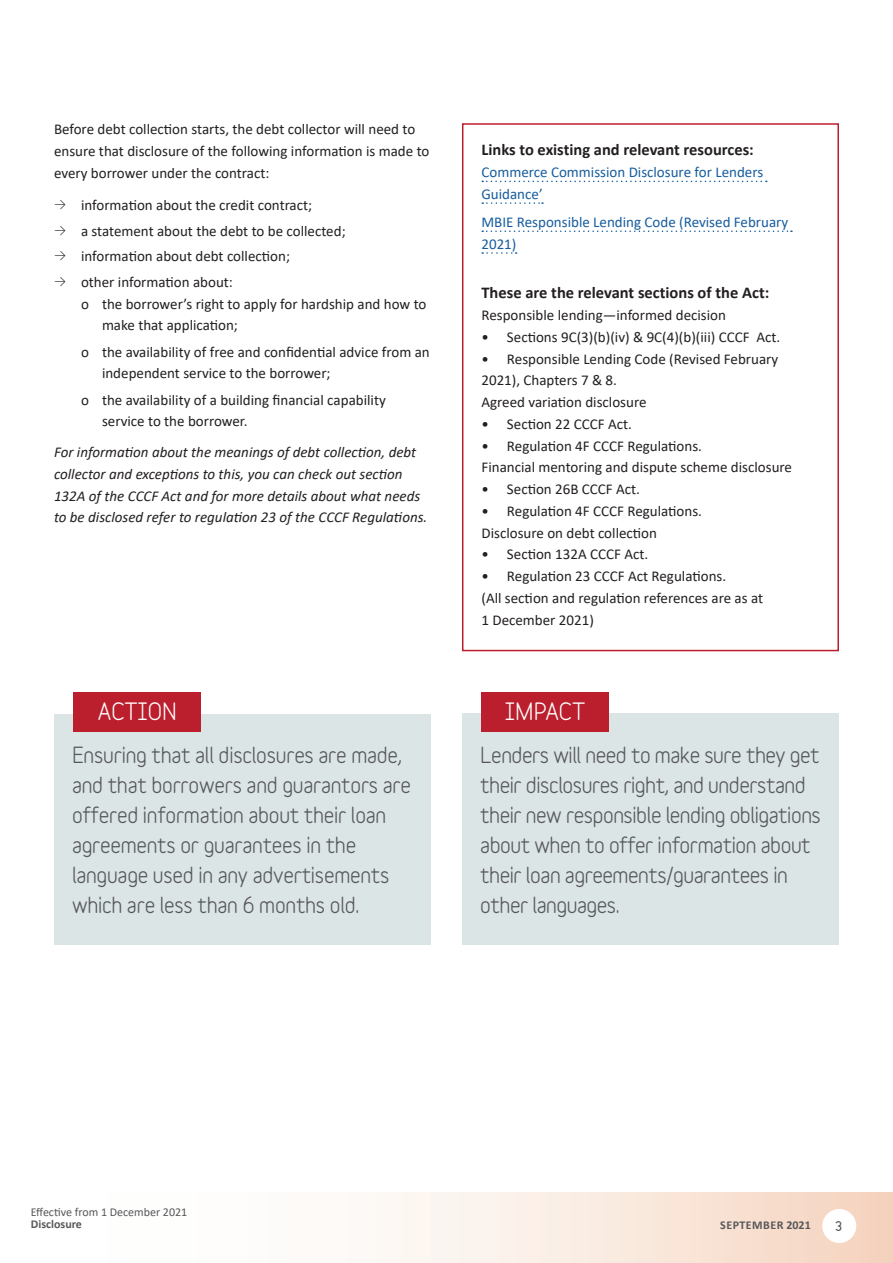
<style>
.page{position:relative;width:893px;height:1263px;background:#fff}
.page>*{position:absolute;margin:0;border:0;box-sizing:border-box;transform-origin:0 0}
.t1{font:700 22.5px "Variable";color:#fff}
.body_intro{font:700 21px/30px "Variable";letter-spacing:-.02em;color:#57585a}
.example_heading{font:700 16.5px "Calibri";color:#231f20}
.example_body{font:15px/21.8px "Calibri";color:#231f20}
.body{font:15px/21.8px "Calibri";color:#231f20}
.body_indent{font:15px/21.8px "Calibri";color:#231f20}
.body-2{font:italic 15px/21.8px "Calibri";color:#231f20}
.example_body-2{font:15px/21.8px "Calibri";color:#175d9e}
.t2{font:12px "Calibri";color:#57585a}
.t3{font:700 12px "Calibri";letter-spacing:.04em;color:#57585a}
.t4{font:700 12px "Calibri";color:#57585a}
.t5{font:900 12px "Variable";color:#57585a}
.s1{font-family:"Variable"}
</style>
<div class="page">
<svg style="left:377px;top:1193px;width:516px;height:70px"></svg>
<div style="left:822px;top:1209px;width:34px;height:34px;background:#fff;border-radius:50%"></div>
<div style="left:462px;top:714px;width:377px;height:231px;background:#dbe5e6"></div>
<div style="left:54px;top:714px;width:377px;height:231px;background:#dbe5e6"></div>
<div style="left:481px;top:692px;width:128px;height:39px;background:#bb1f2e"></div>
<div style="left:74px;top:692px;width:127px;height:39px;background:#bb1f2e"></div>
<svg style="left:482px;top:181px;width:285px;height:1px"></svg>
<svg style="left:482px;top:202px;width:61px;height:2px"></svg>
<svg style="left:482px;top:230px;width:310px;height:2px"></svg>
<svg style="left:482px;top:252px;width:35px;height:2px"></svg>
<div style="left:462px;top:123px;width:377px;height:528px;border:2px solid #bb1f2e"></div>
<p class="body" style="left:54px;top:118px;width:377px">Before debt collection starts, the debt collector will need to ensure that disclosure of the following information is made to every borrower under the contract:</p>
<p class="body" style="left:54px;top:194px;width:260px"><span class="s1">→</span> information about the credit contract;</p>
<p class="body" style="left:54px;top:220px;width:293px"><span class="s1">→</span> a statement about the debt to be collected;</p>
<p class="body" style="left:54px;top:245px;width:238px"><span class="s1">→</span> information about debt collection;</p>
<p class="body" style="left:54px;top:271px;width:180px"><span class="s1">→</span> other information about:</p>
<p class="body_indent" style="left:102px;top:292px;width:326px;text-indent:-21px">o the borrower’s right to apply for hardship and how to make that application;</p>
<p class="body_indent" style="left:102px;top:340px;width:329px;text-indent:-21px">o the availability of free and confidential advice from an independent service to the borrower;</p>
<p class="body_indent" style="left:102px;top:388px;width:285px;text-indent:-21px">o the availability of a building financial capability service to the borrower.</p>
<p class="body-2" style="left:54px;top:440px;width:375px">For information about the meanings of debt collection, debt collector and exceptions to this, you can check out section 132A of the CCCF Act and for more details about what needs to be disclosed refer to regulation 23 of the CCCF Regulations.</p>
<p class="example_heading" style="left:481px;top:138px;width:274px">Links to existing and relevant resources:</p>
<p class="example_body-2" style="left:481px;top:161px;width:283px">Commerce Commission Disclosure for Lenders<br>Guidance’</p>
<p class="example_body-2" style="left:481px;top:210px;width:308px">MBIE Responsible Lending Code (Revised February<br>2021)</p>
<p class="example_heading" style="left:481px;top:281px;width:289px">These are the relevant sections of the Act:</p>
<p class="example_body" style="left:481px;top:304px;width:246px">Responsible lending—informed decision</p>
<p class="example_body" style="left:481px;top:325px;width:300px">• Sections 9C(3)(b)(iv) &amp; 9C(4)(b)(iii) CCCF Act.</p>
<p class="example_body" style="left:481px;top:347px;width:298px">• Responsible Lending Code (Revised February<br>2021), Chapters 7 &amp; 8.</p>
<p class="example_body" style="left:481px;top:391px;width:167px">Agreed variation disclosure</p>
<p class="example_body" style="left:481px;top:412px;width:152px">• Section 22 CCCF Act.</p>
<p class="example_body" style="left:481px;top:434px;width:222px">• Regulation 4F CCCF Regulations.</p>
<p class="example_body" style="left:481px;top:456px;width:312px">Financial mentoring and dispute scheme disclosure</p>
<p class="example_body" style="left:481px;top:478px;width:160px">• Section 26B CCCF Act.</p>
<p class="example_body" style="left:481px;top:499px;width:222px">• Regulation 4F CCCF Regulations.</p>
<p class="example_body" style="left:481px;top:521px;width:177px">Disclosure on debt collection</p>
<p class="example_body" style="left:481px;top:543px;width:168px">• Section 132A CCCF Act.</p>
<p class="example_body" style="left:481px;top:565px;width:246px">• Regulation 23 CCCF Act Regulations.</p>
<p class="example_body" style="left:481px;top:586px;width:283px">(All section and regulation references are as at<br>1 December 2021)</p>
<p class="t1" style="left:98px;top:697px;width:80px">ACTION</p>
<p class="t1" style="left:505px;top:697px;width:82px">IMPACT</p>
<p class="body_intro" style="left:72px;top:740px;width:341px">Ensuring that all disclosures are made, and that borrowers and guarantors are offered information about their loan agreements or guarantees in the language used in any advertisements which are less than 6 months old.</p>
<p class="body_intro" style="left:480px;top:739px;width:342px">Lenders will need to make sure they get their disclosures right, and understand their new responsible lending obligations about when to offer information about their loan agreements/guarantees in other languages.</p>
<p class="t2" style="left:31px;top:1204px;width:158px">Effective from 1 December 2021</p>
<p class="t4" style="left:31px;top:1216px;width:53px">Disclosure</p>
<p class="t3" style="left:720px;top:1217px;width:92px">SEPTEMBER 2021</p>
<p class="t5" style="left:835px;top:1218px;width:9px">3</p>
</div>
